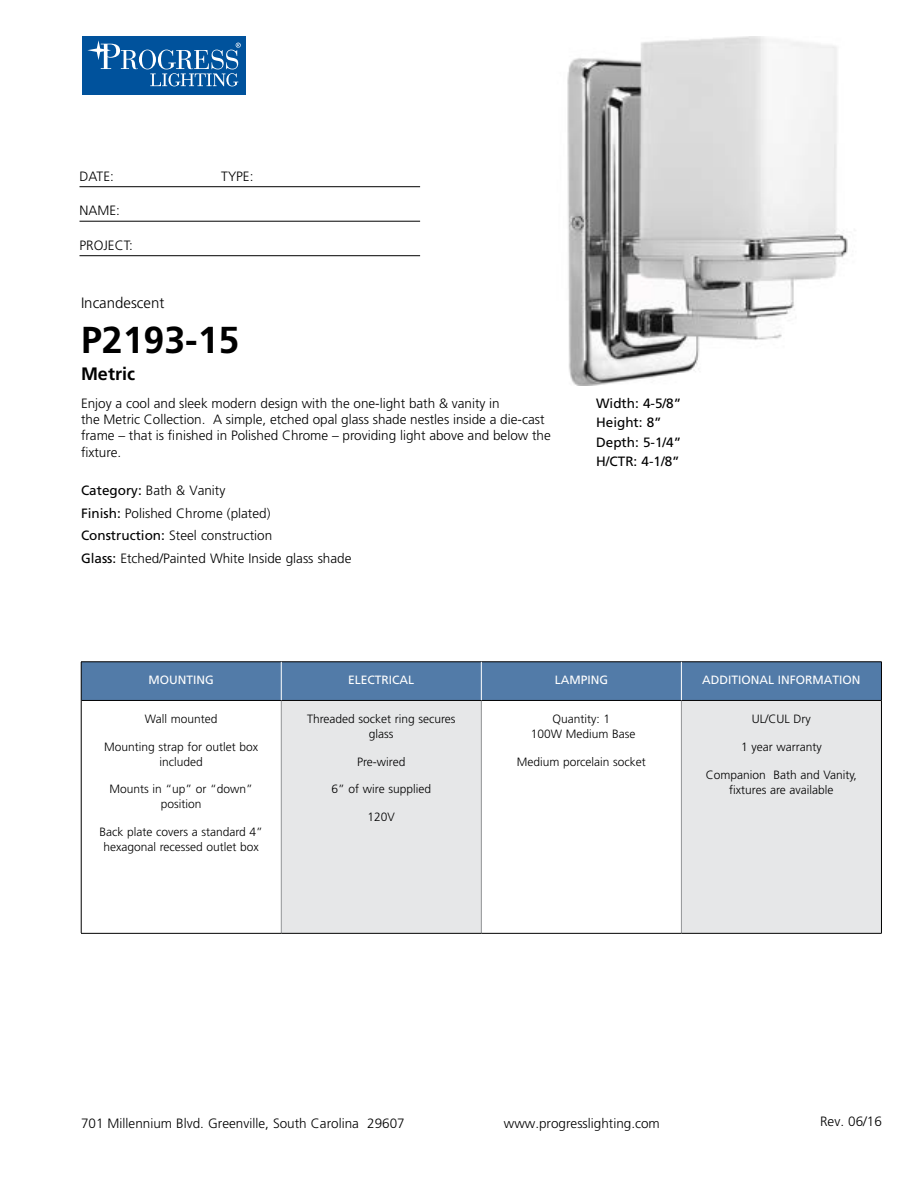
<style>
.page{position:relative;width:918px;height:1188px;background:#fff}
.page>*{position:absolute;margin:0;border:0;box-sizing:border-box;transform-origin:0 0}
.t1{font:700 37.5px "Frutiger LT Std";color:#000}
.t2{font:700 18px "Frutiger LT Std";color:#000}
.t3{font:300 15px "Frutiger LT Std";color:#000}
.t4{font:300 13.5px/16.2px "Frutiger LT Std";color:#000}
.t5{font:13.5px/19.5px "Frutiger LT Std";color:#000}
.t6{font:300 12px/15px "Frutiger LT Std";color:#000;text-align:center}
.t7{font:12px "Frutiger LT Std";color:#fff}
.s1{font-weight:400}
</style>
<div class="page">
<div style="left:82px;top:36px;width:164px;height:59px;background:#00529c"></div>
<svg style="left:139px;top:50px;width:17px;height:19px"></svg>
<div style="left:142px;top:50px;width:11px;height:19px;background:#00529c;border-radius:50%"></div>
<svg style="left:87px;top:40px;width:51px;height:29px"></svg>
<svg style="left:150px;top:43px;width:91px;height:43px"></svg>
<hr style="left:80px;top:186px;width:340px;height:1px;background:#000">
<hr style="left:80px;top:221px;width:340px;height:1px;background:#000">
<hr style="left:80px;top:255px;width:340px;height:1px;background:#000">
<div style="left:82px;top:663px;width:799px;height:37px;background:#527ba8"></div>
<div style="left:281px;top:700px;width:200px;height:233px;background:#e6e7e8"></div>
<div style="left:681px;top:700px;width:200px;height:233px;background:#e6e7e8"></div>
<hr style="left:281px;top:701px;width:1px;height:232px;background:#939598">
<hr style="left:481px;top:701px;width:1px;height:232px;background:#939598">
<hr style="left:681px;top:701px;width:1px;height:232px;background:#939598">
<hr style="left:81px;top:700px;width:200px;height:1px;background:#000">
<hr style="left:281px;top:700px;width:200px;height:1px;background:#000">
<hr style="left:481px;top:700px;width:200px;height:1px;background:#000">
<hr style="left:681px;top:700px;width:200px;height:1px;background:#000">
<hr style="left:81px;top:933px;width:200px;height:1px;background:#000">
<hr style="left:281px;top:933px;width:200px;height:1px;background:#000">
<hr style="left:481px;top:933px;width:200px;height:1px;background:#000">
<hr style="left:681px;top:933px;width:201px;height:1px;background:#000">
<hr style="left:81px;top:662px;width:200px;height:1px;background:#000">
<hr style="left:81px;top:662px;width:1px;height:38px;background:#000">
<hr style="left:281px;top:662px;width:200px;height:1px;background:#000">
<hr style="left:481px;top:662px;width:200px;height:1px;background:#000">
<hr style="left:681px;top:662px;width:201px;height:1px;background:#000">
<hr style="left:881px;top:662px;width:1px;height:38px;background:#000">
<hr style="left:81px;top:700px;width:1px;height:233px;background:#000">
<hr style="left:881px;top:700px;width:1px;height:233px;background:#000">
<hr style="left:281px;top:662px;width:1px;height:38px;background:#fff">
<hr style="left:681px;top:662px;width:1px;height:38px;background:#fff">
<hr style="left:481px;top:662px;width:1px;height:38px;background:#fff">
<img style="left:567px;top:36px;width:281px;height:349px">
<p class="t4" style="left:80px;top:169px;width:36px">DATE:</p>
<p class="t4" style="left:221px;top:169px;width:34px">TYPE:</p>
<p class="t4" style="left:80px;top:204px;width:42px">NAME:</p>
<p class="t4" style="left:80px;top:238px;width:55px">PROJECT:</p>
<p class="t3" style="left:81px;top:296px;width:85px">Incandescent</p>
<h1 class="t1" style="left:81px;top:318px;width:160px">P2193-15</h1>
<h2 class="t2" style="left:81px;top:363px;width:55px">Metric</h2>
<p class="t4" style="left:81px;top:396px;width:471px">Enjoy a cool and sleek modern design with the one-light bath &amp; vanity in<br>the Metric Collection. A simple, etched opal glass shade nestles inside a die-cast frame – that is finished in Polished Chrome – providing light above and below the fixture.</p>
<p class="t4" style="left:81px;top:480px;width:272px;line-height:22.5px"><span class="s1">Category:</span> Bath &amp; Vanity<br><span class="s1">Finish:</span> Polished Chrome (plated)<br><span class="s1">Construction:</span> Steel construction<br><span class="s1">Glass:</span> Etched/Painted White Inside glass shade</p>
<p class="t5" style="left:596px;top:394px;width:87px">Width: 4-5/8”<br>Height: 8”<br>Depth: 5-1/4”<br>H/CTR: 4-1/8”</p>
<p class="t7" style="left:149px;top:675px;width:67px">MOUNTING</p>
<p class="t7" style="left:348px;top:675px;width:68px">ELECTRICAL</p>
<p class="t7" style="left:555px;top:675px;width:55px">LAMPING</p>
<p class="t7" style="left:702px;top:675px;width:160px">ADDITIONAL INFORMATION</p>
<p class="t6" style="left:145px;top:712px;width:74px">Wall mounted</p>
<p class="t6" style="left:104px;top:740px;width:156px">Mounting strap for outlet box included</p>
<p class="t6" style="left:110px;top:783px;width:145px">Mounts in “up” or “down” position</p>
<p class="t6" style="left:100px;top:825px;width:165px">Back plate covers a standard 4” hexagonal recessed outlet box</p>
<p class="t6" style="left:307px;top:712px;width:150px">Threaded socket ring secures glass</p>
<p class="t6" style="left:357px;top:755px;width:50px">Pre-wired</p>
<p class="t6" style="left:332px;top:783px;width:101px">6” of wire supplied</p>
<p class="t6" style="left:368px;top:810px;width:29px">120V</p>
<p class="t6" style="left:531px;top:712px;width:106px">Quantity: 1<br>100W Medium Base</p>
<p class="t6" style="left:517px;top:755px;width:131px">Medium porcelain socket</p>
<p class="t6" style="left:752px;top:712px;width:61px">UL/CUL Dry</p>
<p class="t6" style="left:741px;top:740px;width:82px">1 year warranty</p>
<p class="t6" style="left:706px;top:768px;width:152px">Companion Bath and Vanity, fixtures are available</p>
<p class="t4" style="left:81px;top:1116px;width:325px">701 Millennium Blvd. Greenville, South Carolina 29607</p>
<p class="t4" style="left:504px;top:1116px;width:158px">www.progresslighting.com</p>
<p class="t4" style="left:820px;top:1114px;width:63px">Rev. 06/16</p>
</div>
